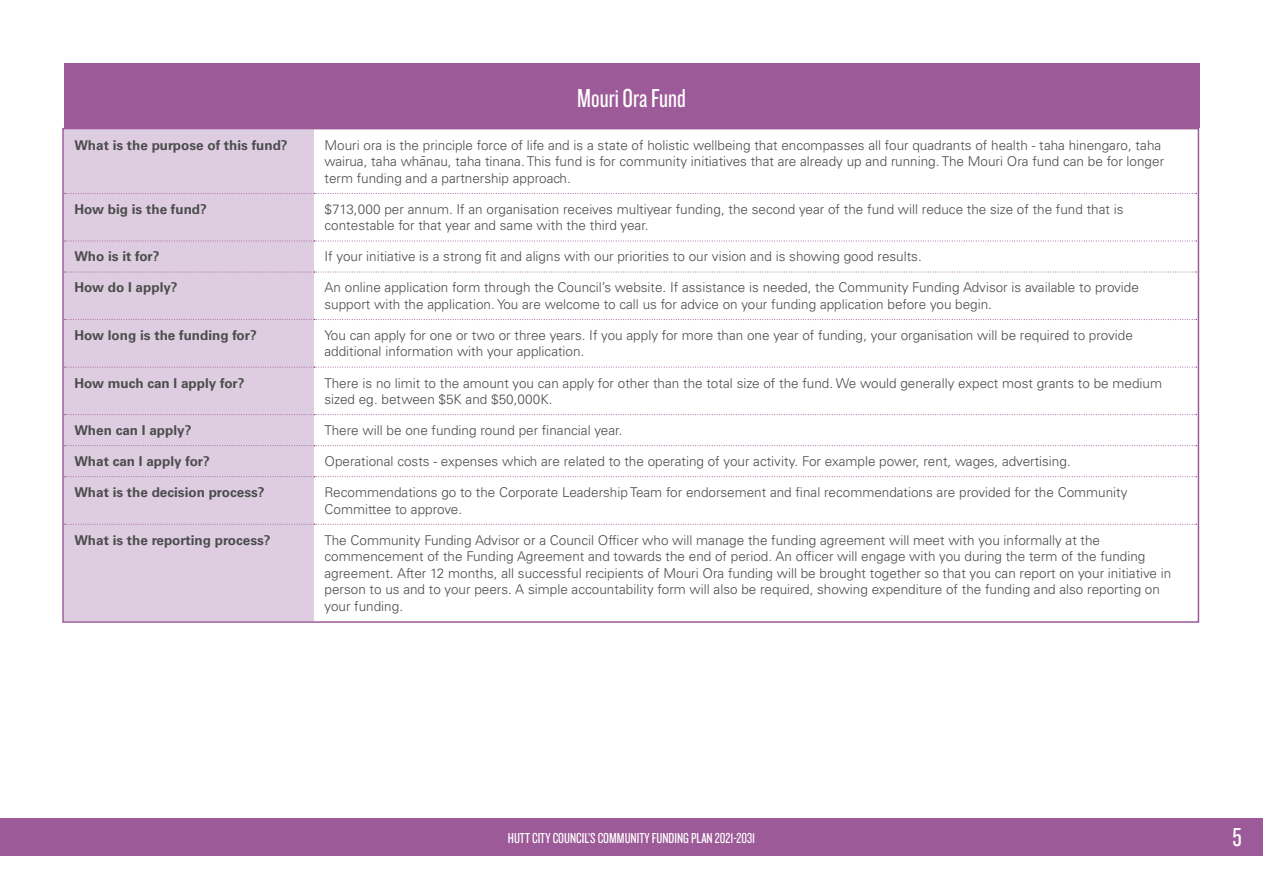
<style>
.page{position:relative;width:1263px;height:893px;background:#fff}
.page>*{position:absolute;margin:0;border:0;box-sizing:border-box;transform-origin:0 0}
.t1{font:27px "Knockout 28 Junior Feathrwt";color:#fff}
.t2{font:15px "Knockout 28 Junior Feathrwt";color:#fff}
.t3{font:300 13.5px/16.5px "Univers LT Std";color:#4b4c4d}
.t4{font:700 13.5px "Univers LT Std";color:#4b4c4d}
</style>
<div class="page">
<div style="left:64px;top:64px;width:1135px;height:64px;background:#9c5a98"></div>
<div style="left:65px;top:131px;width:249px;height:489px;background:#decde0"></div>
<svg style="left:65px;top:193px;width:1131px;height:1px"></svg>
<svg style="left:65px;top:241px;width:1131px;height:1px"></svg>
<svg style="left:65px;top:272px;width:1131px;height:1px"></svg>
<svg style="left:65px;top:319px;width:1131px;height:1px"></svg>
<svg style="left:65px;top:367px;width:1131px;height:1px"></svg>
<svg style="left:65px;top:414px;width:1131px;height:1px"></svg>
<svg style="left:65px;top:445px;width:1131px;height:1px"></svg>
<svg style="left:65px;top:476px;width:1131px;height:1px"></svg>
<svg style="left:65px;top:524px;width:1131px;height:1px"></svg>
<div style="left:0;top:818px;width:1263px;height:37px;background:#9c5a98"></div>
<p class="t1" style="left:577px;top:81px;width:110px">Mouri Ora Fund</p>
<p class="t4" style="left:74px;top:137px;width:215px">What is the purpose of this fund?</p>
<p class="t3" style="left:325px;top:137px;width:841px">Mouri ora is the principle force of life and is a state of holistic wellbeing that encompasses all four quadrants of health - taha hinengaro, taha wairua, taha wha-nau, taha tinana. This fund is for community initiatives that are already up and running. The Mouri Ora fund can be for longer term funding and a partnership approach.</p>
<p class="t4" style="left:74px;top:201px;width:134px">How big is the fund?</p>
<p class="t3" style="left:325px;top:201px;width:800px">$713,000 per annum. If an organisation receives multiyear funding, the second year of the fund will reduce the size of the fund that is contestable for that year and same with the third year.</p>
<p class="t4" style="left:74px;top:249px;width:87px">Who is it for?</p>
<p class="t3" style="left:325px;top:248px;width:599px">If your initiative is a strong fit and aligns with our priorities to our vision and is showing good results.</p>
<p class="t4" style="left:74px;top:280px;width:105px">How do I apply?</p>
<p class="t3" style="left:325px;top:279px;width:816px">An online application form through the Council’s website. If assistance is needed, the Community Funding Advisor is available to provide support with the application. You are welcome to call us for advice on your funding application before you begin.</p>
<p class="t4" style="left:74px;top:327px;width:184px">How long is the funding for?</p>
<p class="t3" style="left:325px;top:327px;width:810px">You can apply for one or two or three years. If you apply for more than one year of funding, your organisation will be required to provide additional information with your application.</p>
<p class="t4" style="left:74px;top:375px;width:172px">How much can I apply for?</p>
<p class="t3" style="left:325px;top:374px;width:839px">There is no limit to the amount you can apply for other than the total size of the fund. We would generally expect most grants to be medium sized eg. between $5K and $50,000K.</p>
<p class="t4" style="left:74px;top:422px;width:119px">When can I apply?</p>
<p class="t3" style="left:325px;top:422px;width:299px">There will be one funding round per financial year.</p>
<p class="t4" style="left:74px;top:453px;width:137px">What can I apply for?</p>
<p class="t3" style="left:325px;top:453px;width:748px">Operational costs - expenses which are related to the operating of your activity. For example power, rent, wages, advertising.</p>
<p class="t4" style="left:74px;top:484px;width:192px">What is the decision process?</p>
<p class="t3" style="left:325px;top:484px;width:805px">Recommendations go to the Corporate Leadership Team for endorsement and final recommendations are provided for the Community<br>Committee to approve.</p>
<p class="t4" style="left:74px;top:532px;width:198px">What is the reporting process?</p>
<p class="t3" style="left:325px;top:532px;width:848px">The Community Funding Advisor or a Council Officer who will manage the funding agreement will meet with you informally at the commencement of the Funding Agreement and towards the end of period. An officer will engage with you during the term of the funding agreement. After 12 months, all successful recipients of Mouri Ora funding will be brought together so that you can report on your initiative in person to us and to your peers. A simple accountability form will also be required, showing expenditure of the funding and also reporting on your funding.</p>
<p class="t2" style="left:508px;top:828px;width:249px">HUTT CITY COUNCIL’S COMMUNITY FUNDING PLAN 2021-2031</p>
<p class="t1" style="left:1232px;top:820px;width:11px">5</p>
</div>
